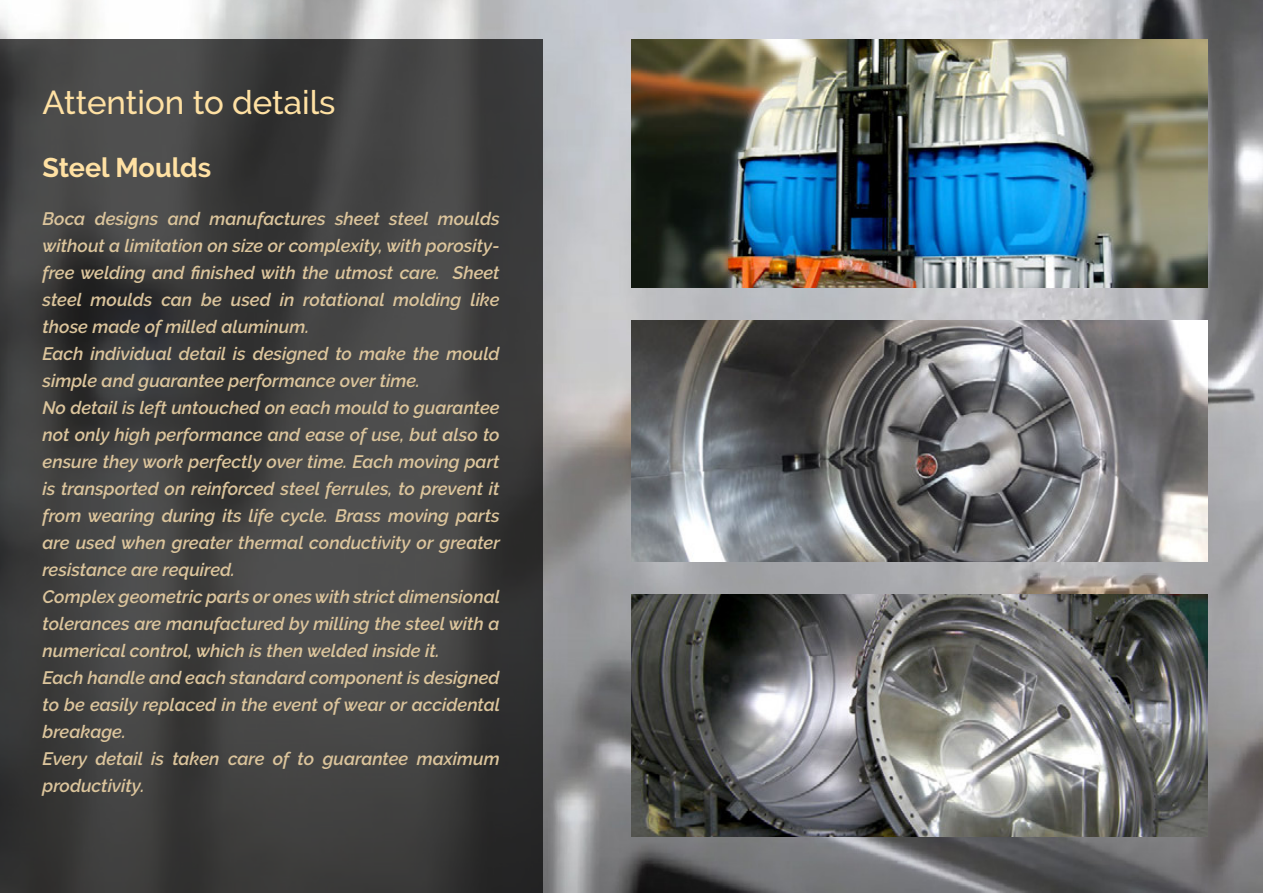
<style>
.page{position:relative;width:1263px;height:893px;background:#fff}
.page>*{position:absolute;margin:0;border:0;box-sizing:border-box;transform-origin:0 0}
.t1{font:500 33px "Raleway";color:#ffe1a3}
.t2{font:700 27px "Raleway";color:#ffe1a3}
.t3{font:italic 600 18px/27px "Raleway";color:#dcc59c}
</style>
<div class="page">
<img style="left:0;top:0;width:1263px;height:893px">
<svg style="left:0;top:39px;width:542px;height:854px;background:#3f3f3f"></svg>
<img style="left:631px;top:39px;width:577px;height:248px">
<img style="left:631px;top:320px;width:577px;height:242px">
<img style="left:631px;top:595px;width:577px;height:241px">
<h1 class="t1" style="left:43px;top:83px;width:295px">Attention to details</h1>
<h2 class="t2" style="left:43px;top:152px;width:170px">Steel Moulds</h2>
<p class="t3" style="left:43px;top:205px;width:459px">Boca designs and manufactures sheet steel moulds without a limitation on size or complexity, with porosity&shy;free welding and finished with the utmost care. Sheet steel moulds can be used in rotational molding like those made of milled aluminum.<br>Each individual detail is designed to make the mould simple and guarantee performance over time.<br>No detail is left untouched on each mould to guarantee not only high performance and ease of use, but also to ensure they work perfectly over time. Each moving part is transported on reinforced steel ferrules, to prevent it from wearing during its life cycle. Brass moving parts are used when greater thermal conductivity or greater resistance are required.<br>Complex geometric parts or ones with strict dimensional tolerances are manufactured by milling the steel with a numerical control, which is then welded inside it.<br>Each handle and each standard component is designed to be easily replaced in the event of wear or accidental breakage.<br>Every detail is taken care of to guarantee maximum productivity.</p>
</div>
